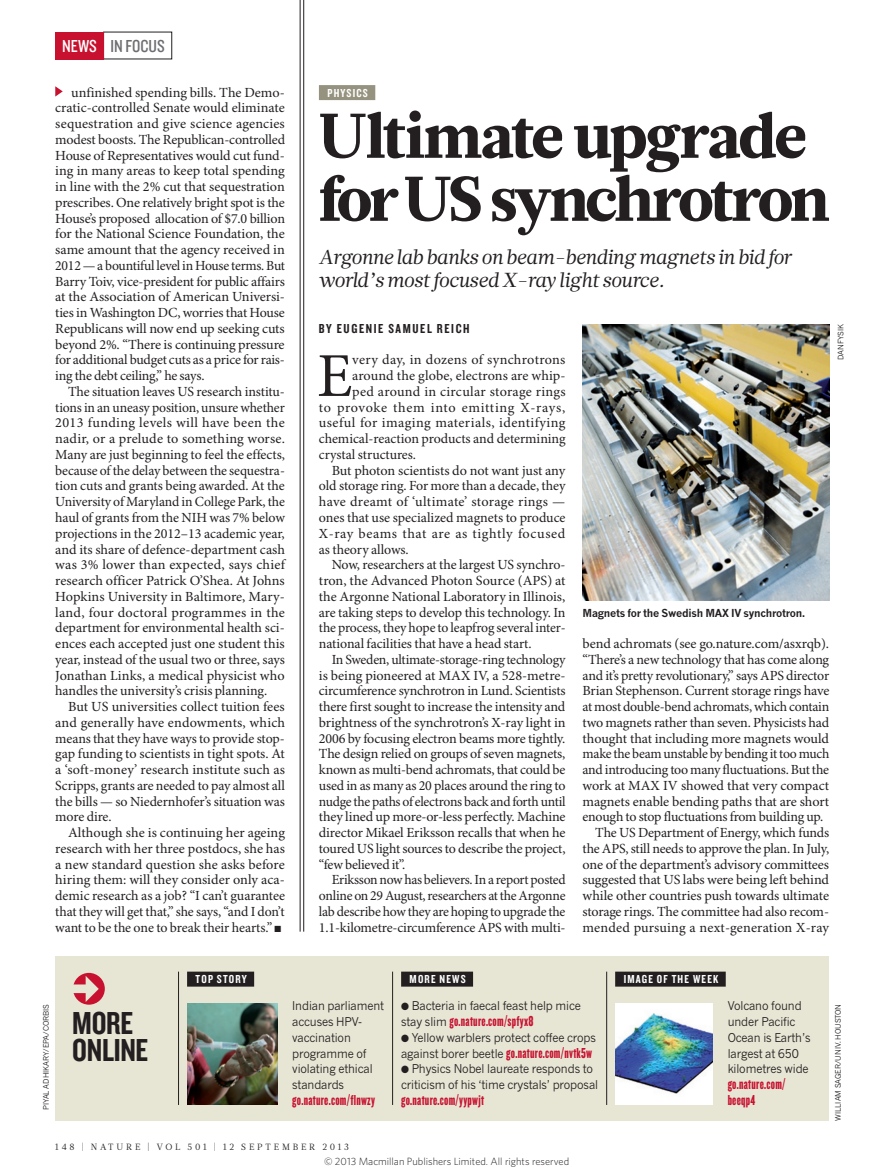
<style>
.page{position:relative;width:893px;height:1174px;background:#fff}
.page>*{position:absolute;margin:0;border:0;box-sizing:border-box;transform-origin:0 0}
.HEAD_42{font:900 63px/63px "Glosa Math";letter-spacing:-.03em;color:#231f20}
.BODY_DROP_CAP{font:62.4px "Minion Pro";color:#231f20}
.t1{font:33px/27px "Knockout 49 Liteweight";letter-spacing:-.01em;color:#231f20}
.HEAD_42-2{font:italic 20.25px/23.7px "Glosa Math";color:#231f20}
.t2{font:18px "Knockout 29 Junior Ltweight";color:#6c6d70}
.MORE_ONLINE_TEXT{font:15px/15.8px "Knockout 68 Full Featherwt";letter-spacing:.02em;color:#c7112f;scale:.95 1}
.BODY_INDENT{font:13.95px/15.8px "Minion Pro";letter-spacing:-.01em;color:#231f20;text-align:justify}
.BODY_DROP_CAP-2{font:13.95px "Minion Pro";letter-spacing:.015em;color:#231f20}
.BODY_DROP_CAP-3{font:13.95px "Minion Pro";letter-spacing:-.005em;color:#231f20}
.BODY_DROP_CAP-4{font:13.95px "Minion Pro";letter-spacing:.045em;color:#231f20}
.AUTHOR_BYLINE{font:13.5px "Knockout 49 Liteweight";letter-spacing:.12em;color:#231f20}
.MORE_ONLINE_TEXT-2{font:12px/15.8px "News Gothic MTOT Regular 2";letter-spacing:-.01em;color:#231f20;scale:.95 1}
.MORE_ONLINE_SUBJECT{font:12px "Knockout 49 Liteweight";letter-spacing:.1em;color:#fff}
.SUBJECT_STRAP{font:12px "Knockout 49 Liteweight";letter-spacing:.1em;color:#fff}
.PIC_CAPTION{font:700 10.8px "News Gothic MTOT";letter-spacing:-.02em;color:#231f20}
.t3{font:300 10.5px "Whitney";color:#231f20}
.t4{font:9px "Glosa Math";letter-spacing:.305em;color:#231f20}
.PIC_CREDIT{font:7.5px "News Gothic MTOT Regular 2";color:#231f20}
.s1{color:#fff}
.s2{font-family:"News Gothic MTOT Regular 2";font-size:12px;color:#231f20}
</style>
<div class="page">
<div style="left:319px;top:85px;width:56px;height:15px;background:#95937f"></div>
<svg style="left:55px;top:86px;width:8px;height:11px"></svg>
<div style="left:55px;top:956px;width:774px;height:164px;background:#e7e5d4"></div>
<hr style="left:606px;top:971px;width:1px;height:134px;background:#231f20">
<hr style="left:392px;top:971px;width:1px;height:134px;background:#231f20">
<hr style="left:178px;top:971px;width:1px;height:134px;background:#231f20">
<div style="left:187px;top:971px;width:67px;height:15px;background:#231f20"></div>
<div style="left:401px;top:971px;width:72px;height:15px;background:#231f20"></div>
<div style="left:615px;top:971px;width:111px;height:15px;background:#231f20"></div>
<svg style="left:73px;top:973px;width:32px;height:31px"></svg>
<div style="left:72px;top:984px;width:15px;height:9px;background:#e7e5d4"></div>
<svg style="left:86px;top:975px;width:13px;height:27px"></svg>
<img style="left:583px;top:324px;width:246px;height:276px">
<hr style="left:303px;top:0;width:1px;height:931px;background:#231f20">
<hr style="left:300px;top:0;width:1px;height:931px;background:#231f20">
<img style="left:187px;top:1003px;width:90px;height:102px">
<div style="left:615px;top:1003px;width:98px;height:102px;background:#fff"></div>
<img style="left:615px;top:1013px;width:98px;height:81px">
<div style="left:55px;top:32px;width:49px;height:27px;background:#c7112f"></div>
<p class="t2" style="left:62px;top:34px;width:104px"><span class="s1">NEWS</span> IN FOCUS</p>
<p class="BODY_INDENT" style="left:55px;top:85px;width:231px;text-indent:16px">unfinished spending bills. The Demo&shy;cratic-controlled Senate would eliminate sequestration and give science agencies modest boosts. The Republican-controlled House of Representatives would cut fund&shy;ing in many areas to keep total spending in line with the 2% cut that sequestration prescribes. One relatively bright spot is the House’s proposed allocation of $7.0 billion for the National Science Foundation, the same amount that the agency received in 2012 — a bountiful level in House terms. But Barry Toiv, vice-president for public affairs at the Association of American Universi&shy;ties in Washington DC, worries that House Republicans will now end up seeking cuts beyond 2%. “There is continuing pressure for additional budget cuts as a price for rais&shy;ing the debt ceiling,” he says.</p>
<p class="BODY_INDENT" style="left:55px;top:384px;width:231px;text-indent:13px">The situation leaves US research institu&shy;tions in an uneasy position, unsure whether 2013 funding levels will have been the nadir, or a prelude to something worse.<br>Many are just beginning to feel the effects, because of the delay between the sequestra&shy;tion cuts and grants being awarded. At the University of Maryland in College Park, the haul of grants from the NIH was 7% below projections in the 2012–13 academic year, and its share of defence-department cash was 3% lower than expected, says chief research officer Patrick O’Shea. At Johns Hopkins University in Baltimore, Mary&shy;land, four doctoral programmes in the department for environmental health sci&shy;ences each accepted just one student this year, instead of the usual two or three, says Jonathan Links, a medical physicist who handles the university’s crisis planning.</p>
<p class="BODY_INDENT" style="left:55px;top:699px;width:231px;text-indent:13px">But US universities collect tuition fees and generally have endowments, which means that they have ways to provide stop&shy;gap funding to scientists in tight spots. At a ‘soft-money’ research institute such as Scripps, grants are needed to pay almost all the bills — so Niedernhofer’s situation was more dire.</p>
<p class="BODY_INDENT" style="left:55px;top:825px;width:231px;text-indent:13px">Although she is continuing her ageing research with her three postdocs, she has a new standard question she asks before hiring them: will they consider only aca&shy;demic research as a job? “I can’t guarantee that they will get that,” she says, “and I don’t want to be the one to break their hearts.” ■</p>
<p class="SUBJECT_STRAP" style="left:327px;top:85px;width:42px">PHYSICS</p>
<p class="HEAD_42" style="left:319px;top:105px;width:512px">Ultimate upgrade for US synchrotron</p>
<p class="HEAD_42-2" style="left:319px;top:245px;width:474px">Argonne lab banks on beam-bending magnets in bid for world’s most focused X-ray light source.</p>
<p class="AUTHOR_BYLINE" style="left:319px;top:320px;width:152px">BY EUGENIE SAMUEL REICH</p>
<p class="BODY_DROP_CAP" style="left:317px;top:339px;width:37px">E</p>
<p class="BODY_DROP_CAP-2" style="left:352px;top:351px;width:215px">very day, in dozens of synchrotrons</p>
<p class="BODY_DROP_CAP-2" style="left:352px;top:367px;width:213px">around the globe, electrons are whip-</p>
<p class="BODY_DROP_CAP-2" style="left:352px;top:383px;width:215px">ped around in circular storage rings</p>
<p class="BODY_DROP_CAP-4" style="left:319px;top:399px;width:248px">to provoke them into emitting X-rays,</p>
<p class="BODY_DROP_CAP-2" style="left:319px;top:414px;width:248px">useful for imaging materials, identifying</p>
<p class="BODY_DROP_CAP-3" style="left:319px;top:430px;width:248px">chemical-reaction products and determining</p>
<p class="BODY_DROP_CAP-3" style="left:319px;top:446px;width:99px">crystal structures.</p>
<p class="BODY_INDENT" style="left:319px;top:463px;width:248px;text-indent:13px">But photon scientists do not want just any old storage ring. For more than a decade, they have dreamt of ‘ultimate’ storage rings — ones that use specialized magnets to produce X-ray beams that are as tightly focused as theory allows.</p>
<p class="BODY_INDENT" style="left:319px;top:557px;width:248px;text-indent:13px">Now, researchers at the largest US synchro&shy;tron, the Advanced Photon Source (APS) at the Argonne National Laboratory in Illinois, are taking steps to develop this technology. In the process, they hope to leapfrog several inter&shy;national facilities that have a head start.</p>
<p class="BODY_INDENT" style="left:319px;top:652px;width:248px;text-indent:13px">In Sweden, ultimate-storage-ring technology is being pioneered at MAX IV, a 528-metre&shy;circumference synchrotron in Lund. Scientists there first sought to increase the intensity and brightness of the synchrotron’s X-ray light in 2006 by focusing electron beams more tightly.<br>The design relied on groups of seven magnets, known as multi-bend achromats, that could be used in as many as 20 places around the ring to nudge the paths of electrons back and forth until they lined up more-or-less perfectly. Machine director Mikael Eriksson recalls that when he toured US light sources to describe the project, “few believed it”.</p>
<p class="BODY_INDENT" style="left:319px;top:872px;width:248px;text-indent:13px">Eriksson now has believers. In a report posted online on 29 August, researchers at the Argonne lab describe how they are hoping to upgrade the 1.1-kilometre-circumference APS with multi-</p>
<p class="PIC_CREDIT" style="left:836px;top:360px;width:38px;rotate:-90deg">DANFYSIK</p>
<p class="PIC_CAPTION" style="left:583px;top:606px;width:224px">Magnets for the Swedish MAX IV synchrotron.</p>
<p class="BODY_INDENT" style="left:583px;top:636px;width:248px">bend achromats (see go.nature.com/asxrqb). “There’s a new technology that has come along and it’s pretty revolutionary,” says APS director Brian Stephenson. Current storage rings have at most double-bend achromats, which contain two magnets rather than seven. Physicists had thought that including more magnets would make the beam unstable by bending it too much and introducing too many fluctuations. But the work at MAX IV showed that very compact magnets enable bending paths that are short enough to stop fluctuations from building up.</p>
<p class="BODY_INDENT" style="left:583px;top:825px;width:248px;text-indent:13px">The US Department of Energy, which funds the APS, still needs to approve the plan. In July, one of the department’s advisory committees suggested that US labs were being left behind while other countries push towards ultimate storage rings. The committee had also recom&shy;mended pursuing a next-generation X-ray</p>
<p class="MORE_ONLINE_SUBJECT" style="left:196px;top:971px;width:53px">TOP STORY</p>
<p class="MORE_ONLINE_SUBJECT" style="left:410px;top:971px;width:58px">MORE NEWS</p>
<p class="MORE_ONLINE_TEXT-2" style="left:401px;top:998px;width:191px">● Bacteria in faecal feast help mice</p>
<p class="MORE_ONLINE_TEXT" style="left:401px;top:1013px;width:141px"><span class="s2">stay slim</span> go.nature.com/spfyx8</p>
<p class="MORE_ONLINE_TEXT-2" style="left:401px;top:1029px;width:207px">● Yellow warblers protect coffee crops</p>
<p class="MORE_ONLINE_TEXT" style="left:401px;top:1044px;width:203px"><span class="s2">against borer beetle</span> go.nature.com/nvtk5w</p>
<p class="MORE_ONLINE_TEXT-2" style="left:401px;top:1061px;width:209px">● Physics Nobel laureate responds to criticism of his ‘time crystals’ proposal</p>
<p class="MORE_ONLINE_TEXT" style="left:401px;top:1091px;width:89px">go.nature.com/yypwjt</p>
<p class="MORE_ONLINE_SUBJECT" style="left:624px;top:971px;width:96px">IMAGE OF THE WEEK</p>
<p class="MORE_ONLINE_TEXT-2" style="left:728px;top:998px;width:89px">Volcano found under Pacific<br>Ocean is Earth’s largest at 650 kilometres wide</p>
<p class="MORE_ONLINE_TEXT" style="left:728px;top:1076px;width:62px">go.nature.com/ beeqp4</p>
<p class="MORE_ONLINE_TEXT-2" style="left:292px;top:998px;width:98px">Indian parliament accuses HPV&shy;vaccination programme of violating ethical standards</p>
<p class="MORE_ONLINE_TEXT" style="left:292px;top:1091px;width:89px">go.nature.com/flnwzy</p>
<p class="PIC_CREDIT" style="left:42px;top:1110px;width:108px;rotate:-90deg">PIYAL ADHIKARY/EPA/CORBIS</p>
<p class="PIC_CREDIT" style="left:833px;top:1120px;width:118px;rotate:-90deg">WILLIAM SAGER/UNIV. HOUSTON</p>
<p class="t1" style="left:72px;top:1008px;width:77px">MORE<br>ONLINE</p>
<p class="t4" style="left:55px;top:1141px;width:295px">148 | NATURE | VOL 501 | 12 SEPTEMBER 2013</p>
<p class="t3" style="left:324px;top:1154px;width:247px">© 2013 Macmillan Publishers Limited. All rights reserved</p>
</div>
